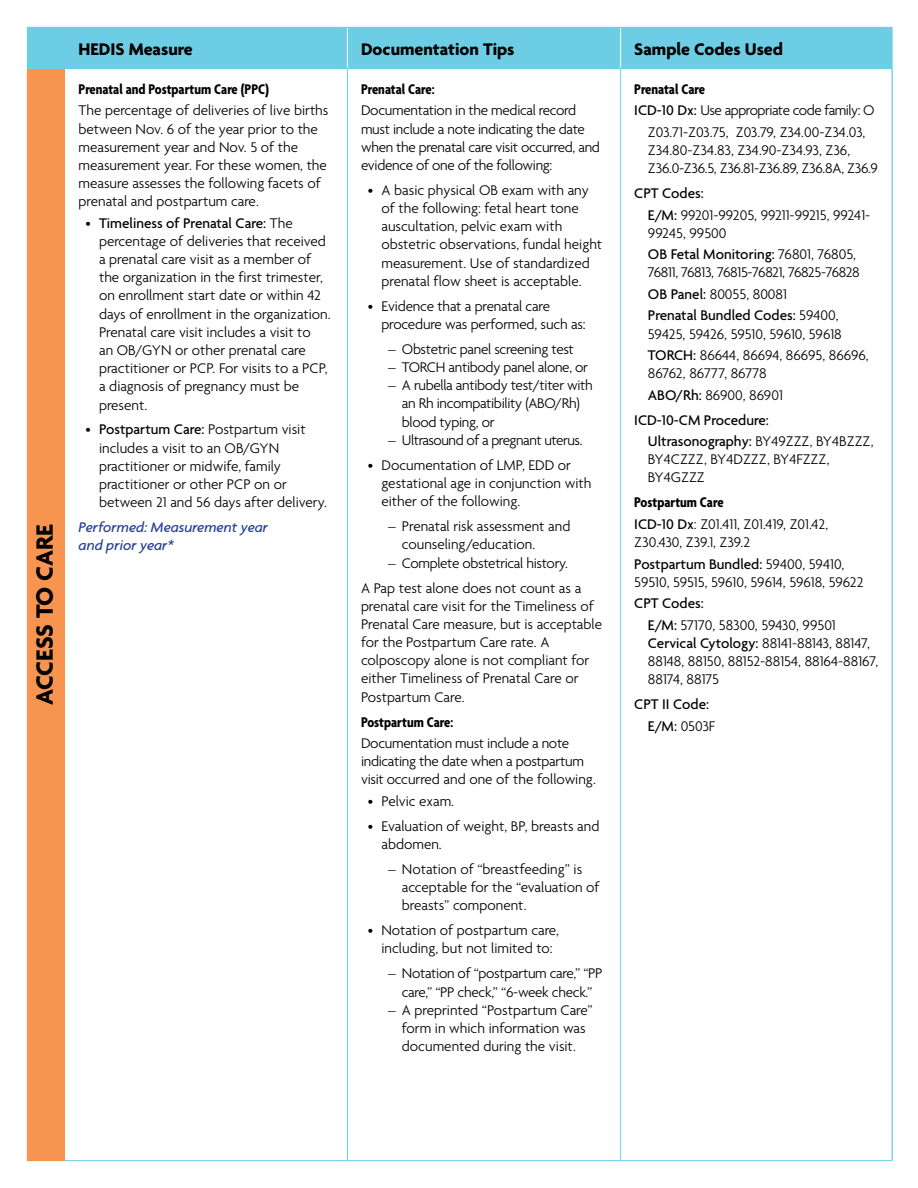
<style>
.page{position:relative;width:918px;height:1188px;background:#fff}
.page>*{position:absolute;margin:0;border:0;box-sizing:border-box;transform-origin:0 0}
.t1{font:700 25.5px "Agenda";letter-spacing:-.005em;color:#000}
.t2{font:700 18.15px "Agenda";color:#000}
.t3{font:300 15.15px/18.1px "Agenda";color:#000}
.t4{font:300 15.15px/18.1px "Agenda";letter-spacing:-.02em;color:#000}
.t5{font:500 15.15px/21.5px "Agenda";color:#000}
.t6{font:300 15.15px "Agenda";letter-spacing:-.03em;color:#000}
.t7{font:italic 500 15.15px/18.1px "Agenda";color:#25408f}
.t8{font:700 condensed 15.15px "Agenda";letter-spacing:-.005em;color:#000}
.s1{font-weight:700;font-stretch:condensed}
.s2{font-weight:500}
.s3{font-weight:300}
</style>
<div class="page">
<div style="left:27px;top:27px;width:38px;height:42px;background:#6ccde5"></div>
<div style="left:65px;top:27px;width:282px;height:42px;background:#6ccde5"></div>
<div style="left:347px;top:27px;width:274px;height:42px;background:#6ccde5"></div>
<div style="left:621px;top:27px;width:271px;height:42px;background:#6ccde5"></div>
<div style="left:27px;top:69px;width:38px;height:1092px;background:#f79550"></div>
<hr style="left:347px;top:28px;width:1px;height:40px;background:#fff">
<hr style="left:620px;top:28px;width:1px;height:40px;background:#fff">
<hr style="left:347px;top:69px;width:1px;height:1091px;background:#6ccde5">
<hr style="left:620px;top:69px;width:1px;height:1091px;background:#6ccde5">
<hr style="left:892px;top:69px;width:1px;height:1091px;background:#34c3e0">
<hr style="left:621px;top:27px;width:272px;height:1px;background:#6ccde5">
<hr style="left:892px;top:28px;width:1px;height:40px;background:#6ccde5">
<hr style="left:621px;top:68px;width:272px;height:1px;background:#6ccde5">
<hr style="left:65px;top:1160px;width:282px;height:1px;background:#6ccde5">
<hr style="left:347px;top:1160px;width:274px;height:1px;background:#6ccde5">
<hr style="left:621px;top:1160px;width:271px;height:1px;background:#6ccde5">
<p class="t1" style="left:29px;top:705px;width:183px;rotate:-90deg">CA CESS TO CARE</p>
<p class="t2" style="left:79px;top:38px;width:116px">HEDIS Measure</p>
<p class="t2" style="left:361px;top:38px;width:155px">Documentation Tips</p>
<p class="t2" style="left:634px;top:38px;width:150px">Sample Codes Used</p>
<p class="t3" style="left:79px;top:78px;width:251px;line-height:21.5px"><span class="s1">Prenatal and Postpartum Care (PPC)<br></span>The percentage of deliveries of live births</p>
<p class="t3" style="left:79px;top:119px;width:250px">between Nov. 6 of the year prior to the measurement year and Nov. 5 of the measurement year. For these women, the measure assesses the following facets of prenatal and postpartum care.</p>
<p class="t3" style="left:99px;top:214px;width:233px;text-indent:-14px">• <span class="s2">Timeliness of Prenatal Care:</span> The percentage of deliveries that received a prenatal care visit as a member of the organization in the first trimester, on enrollment start date or within 42 days of enrollment in the organization.<br>Prenatal care visit includes a visit to<br>an OB/GYN or other prenatal care practitioner or PCP. For visits to a PCP, a diagnosis of pregnancy must be present.</p>
<p class="t3" style="left:99px;top:420px;width:229px;text-indent:-14px">• <span class="s2">Postpartum Care:</span> Postpartum visit includes a visit to an OB/GYN practitioner or midwife, family practitioner or other PCP on or between 21 and 56 days after delivery.</p>
<p class="t7" style="left:79px;top:518px;width:191px">Performed: Measurement year and prior year*</p>
<p class="t4" style="left:361px;top:78px;width:217px;line-height:21.5px"><span class="s1">Prenatal Care:<br></span>Documentation in the medical record</p>
<p class="t4" style="left:361px;top:119px;width:240px">must include a note indicating the date when the prenatal care visit occurred, and evidence of one of the following:</p>
<p class="t3" style="left:381px;top:181px;width:222px;text-indent:-14px">• A basic physical OB exam with any of the following: fetal heart tone auscultation, pelvic exam with obstetric observations, fundal height measurement. Use of standardized prenatal flow sheet is acceptable.</p>
<p class="t3" style="left:381px;top:297px;width:206px;text-indent:-14px">• Evidence that a prenatal care procedure was performed, such as:</p>
<p class="t4" style="left:388px;top:340px;width:187px">– Obstetric panel screening test</p>
<p class="t4" style="left:388px;top:358px;width:201px">– TORCH antibody panel alone, or</p>
<p class="t4" style="left:402px;top:376px;width:193px;text-indent:-14px">– A rubella antibody test/titer with an Rh incompatibility (ABO/Rh) blood typing, or</p>
<p class="t6" style="left:388px;top:431px;width:196px">– Ultrasound of a pregnant uterus.</p>
<p class="t3" style="left:381px;top:456px;width:211px;text-indent:-14px">• Documentation of LMP, EDD or gestational age in conjunction with either of the following.</p>
<p class="t3" style="left:402px;top:517px;width:170px;text-indent:-14px">– Prenatal risk assessment and counseling/education.</p>
<p class="t4" style="left:361px;top:550px;width:222px;line-height:25px;text-indent:27px">– Complete obstetrical history.<br>A Pap test alone does not count as a</p>
<p class="t3" style="left:361px;top:596px;width:243px">prenatal care visit for the Timeliness of Prenatal Care measure, but is acceptable for the Postpartum Care rate. A colposcopy alone is not compliant for either Timeliness of Prenatal Care or Postpartum Care.</p>
<p class="t4" style="left:361px;top:711px;width:210px;line-height:21.5px"><span class="s1">Postpartum Care:<br></span>Documentation must include a note</p>
<p class="t4" style="left:361px;top:752px;width:236px">indicating the date when a postpartum visit occurred and one of the following.</p>
<p class="t3" style="left:368px;top:792px;width:88px">• Pelvic exam.</p>
<p class="t3" style="left:381px;top:817px;width:219px;text-indent:-14px">• Evaluation of weight, BP, breasts and abdomen.</p>
<p class="t3" style="left:402px;top:860px;width:200px;text-indent:-14px">– Notation of “breastfeeding” is acceptable for the “evaluation of breasts” component.</p>
<p class="t3" style="left:368px;top:921px;width:193px;text-align:center">• Notation of postpartum care, including, but not limited to:</p>
<p class="t4" style="left:388px;top:964px;width:216px;text-align:center">– Notation of “postpartum care,” “PP care,” “PP check,” “6-week check.”</p>
<p class="t3" style="left:388px;top:1001px;width:206px;text-align:center">– A preprinted “Postpartum Care” form in which information was documented during the visit.</p>
<p class="t8" style="left:634px;top:80px;width:72px">Prenatal Care</p>
<p class="t6" style="left:634px;top:102px;width:242px"><span class="s2">ICD-10 Dx:</span> Use appropriate code family: O</p>
<p class="t3" style="left:648px;top:123px;width:219px">Z03.71-Z03.75, Z03.79, Z34.00-Z34.03,</p>
<p class="t3" style="left:648px;top:141px;width:231px">Z34.80-Z34.83, Z34.90-Z34.93, Z36,<br>Z36.0-Z36.5, Z36.81-Z36.89, Z36.8A, Z36.9</p>
<p class="t3" style="left:648px;top:182px;width:224px;line-height:21.5px;text-indent:-14px"><span class="s2">CPT Codes:<br>E/M:</span> 99201-99205, 99211-99215, 99241-</p>
<p class="t3" style="left:648px;top:222px;width:210px;line-height:21.5px">99245, 99500<br><span class="s2">OB Fetal Monitoring:</span> 76801, 76805,</p>
<p class="t3" style="left:648px;top:262px;width:213px;line-height:21.5px">76811, 76813, 76815-76821, 76825-76828<br><span class="s2">OB Panel:</span> 80055, 80081<br><span class="s2">Prenatal Bundled Codes:</span> 59400,</p>
<p class="t3" style="left:648px;top:323px;width:222px;line-height:21.5px">59425, 59426, 59510, 59610, 59618<br><span class="s2">TORCH:</span> 86644, 86694, 86695, 86696,</p>
<p class="t3" style="left:648px;top:362px;width:136px;line-height:21.5px">86762, 86777, 86778<br><span class="s2">ABO/Rh:</span> 86900, 86901</p>
<p class="t5" style="left:648px;top:409px;width:227px;text-indent:-14px">ICD-10-CM Procedure:<br>Ultrasonography: <span class="s3">BY49ZZZ, BY4BZZZ,</span></p>
<p class="t3" style="left:648px;top:450px;width:183px">BY4CZZZ, BY4DZZZ, BY4FZZZ,<br>BY4GZZZ</p>
<p class="t3" style="left:634px;top:492px;width:196px;line-height:21.5px"><span class="s1">Postpartum Care<br></span><span class="s2">ICD-10 Dx</span>: Z01.411, Z01.419, Z01.42,</p>
<p class="t3" style="left:634px;top:531px;width:212px;line-height:21.5px">Z30.430, Z39.1, Z39.2<br><span class="s2">Postpartum Bundled:</span> 59400, 59410,</p>
<p class="t3" style="left:634px;top:573px;width:231px">59510, 59515, 59610, 59614, 59618, 59622</p>
<p class="t5" style="left:634px;top:592px;width:71px">CPT Codes:</p>
<p class="t3" style="left:648px;top:615px;width:189px"><span class="s2">E/M:</span> 57170, 58300, 59430, 99501</p>
<p class="t3" style="left:648px;top:634px;width:232px"><span class="s2">Cervical Cytology:</span> 88141-88143, 88147,<br>88148, 88150, 88152-88154, 88164-88167,<br>88174, 88175</p>
<p class="t5" style="left:648px;top:693px;width:69px;text-indent:-14px">CPT II Code:<br>E/M: <span class="s3">0503F</span></p>
</div>
